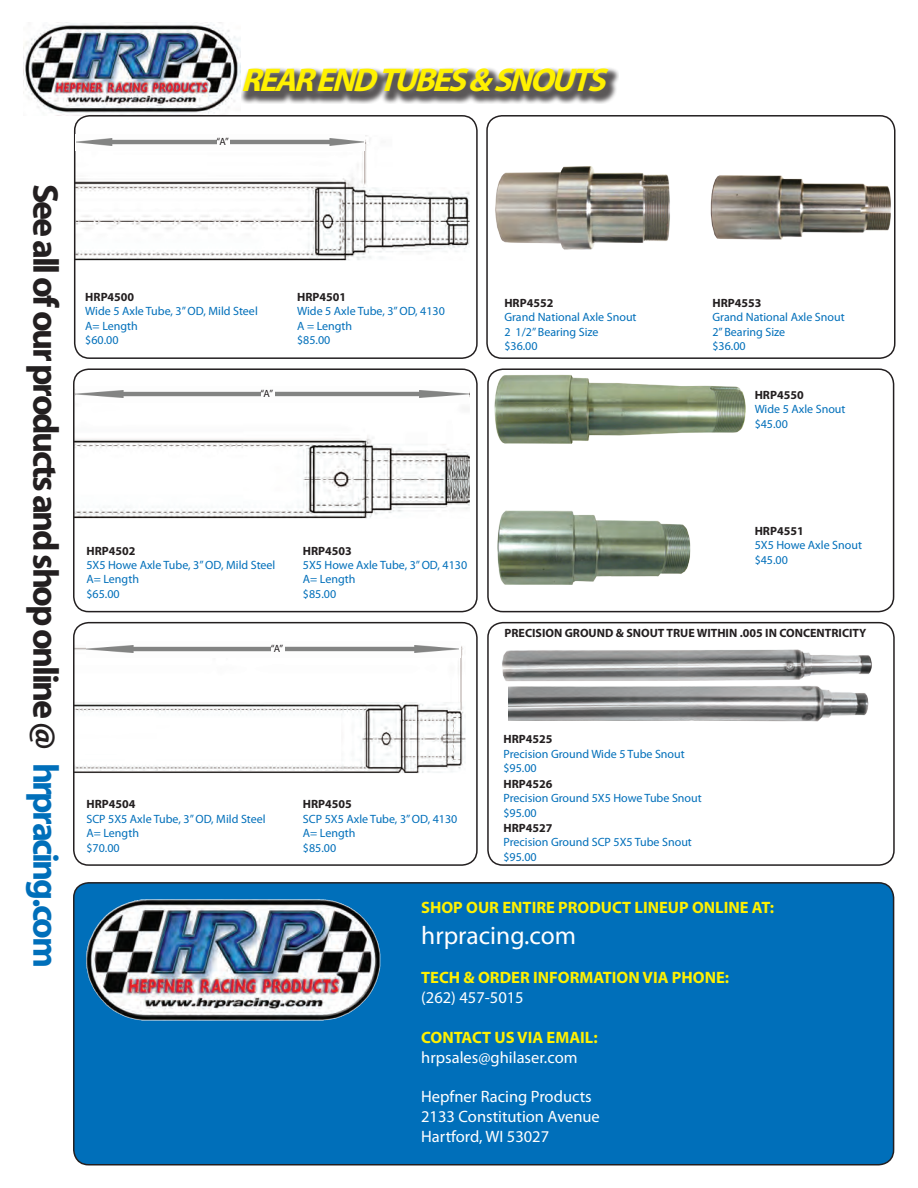
<style>
.page{position:relative;width:918px;height:1188px;background:#fff}
.page>*{position:absolute;margin:0;border:0;box-sizing:border-box;transform-origin:0 0}
.t1{font:700 36px "Myriad Pro";letter-spacing:-.065em;color:#231f20}
.t2{font:italic 700 33px "Myriad Pro";color:#fff101}
.t3{font:25.5px "Myriad Pro";color:#fff}
.t4{font:16.5px/19.8px "Myriad Pro";color:#fff}
.t5{font:700 16.5px "Myriad Pro";color:#fff101}
.t6{font:12px/14.4px "Myriad Pro";color:#006fba}
.t7{font:700 12px "Myriad Pro";color:#231f20}
.t8{font:10.5px "Myriad Pro";color:#231f20}
.s1{color:#006fba}
</style>
<div class="page">
<img style="left:489px;top:510px;width:202px;height:102px">
<div style="left:487px;top:368px;width:407px;height:244px;border:2px solid #231f20;border-radius:15px"></div>
<div style="left:487px;top:622px;width:408px;height:244px;border:2px solid #231f20;border-radius:15px"></div>
<div style="left:74px;top:883px;width:820px;height:282px;background:#006fba;border-radius:15px"></div>
<div style="left:73px;top:882px;width:821px;height:283px;border:2px solid #231f20;border-radius:15px"></div>
<img style="left:492px;top:115px;width:186px;height:135px">
<img style="left:710px;top:120px;width:186px;height:159px">
<img style="left:493px;top:354px;width:254px;height:90px">
<img style="left:508px;top:621px;width:365px;height:101px">
<div style="left:238px;top:65px;width:381px;height:39px;background:#231f20;opacity:.75"></div>
<img style="left:24px;top:23px;width:217px;height:92px">
<img style="left:86px;top:899px;width:295px;height:122px">
<img style="left:75px;top:371px;width:395px;height:241px">
<div style="left:73px;top:368px;width:405px;height:244px;border:2px solid #231f20;border-radius:15px"></div>
<img style="left:74px;top:624px;width:391px;height:240px">
<div style="left:73px;top:622px;width:405px;height:244px;border:2px solid #231f20;border-radius:15px"></div>
<img style="left:75px;top:117px;width:395px;height:241px">
<div style="left:74px;top:115px;width:404px;height:244px;border:2px solid #231f20;border-radius:15px"></div>
<div style="left:76px;top:134px;width:289px;height:17px;background:#fdfdfd"></div>
<div style="left:76px;top:386px;width:393px;height:17px;background:#fdfdfd"></div>
<div style="left:86px;top:641px;width:375px;height:16px;background:#fdfdfd"></div>
<hr style="left:92px;top:628px;width:208px;height:1px;background:#fff">
<img style="left:286px;top:646px;width:173px;height:7px">
<img style="left:276px;top:391px;width:193px;height:7px">
<img style="left:76px;top:391px;width:184px;height:7px">
<img style="left:76px;top:139px;width:140px;height:7px">
<img style="left:230px;top:139px;width:133px;height:7px">
<img style="left:86px;top:646px;width:184px;height:7px">
<h1 class="t1" style="left:69px;top:184px;width:785px;rotate:90deg">See all of our products and shop online @ <span class="s1">hrpracing.com</span></h1>
<h2 class="t2" style="left:241px;top:59px;width:377px">REARENDTUBES&amp;SNOUTS</h2>
<p class="t8" style="left:216px;top:135px;width:14px">“A”</p>
<p class="t7" style="left:85px;top:289px;width:50px">HRP4500</p>
<p class="t6" style="left:85px;top:304px;width:174px">Wide 5 Axle Tube, 3” OD, Mild Steel<br>A= Length<br>$60.00</p>
<p class="t8" style="left:261px;top:387px;width:14px">“A”</p>
<p class="t7" style="left:297px;top:289px;width:50px">HRP4501</p>
<p class="t6" style="left:297px;top:304px;width:149px">Wide 5 Axle Tube, 3” OD, 4130<br>A = Length<br>$85.00</p>
<p class="t7" style="left:504px;top:295px;width:50px">HRP4552</p>
<p class="t6" style="left:504px;top:310px;width:134px">Grand National Axle Snout<br>2 1/2” Bearing Size<br>$36.00</p>
<p class="t7" style="left:86px;top:543px;width:50px">HRP4502</p>
<p class="t6" style="left:86px;top:558px;width:191px">5X5 Howe Axle Tube, 3” OD, Mild Steel<br>A= Length<br>$65.00</p>
<p class="t7" style="left:303px;top:543px;width:50px">HRP4503</p>
<p class="t6" style="left:303px;top:558px;width:166px">5X5 Howe Axle Tube, 3” OD, 4130<br>A= Length<br>$85.00</p>
<p class="t7" style="left:713px;top:295px;width:50px">HRP4553</p>
<p class="t6" style="left:713px;top:310px;width:134px">Grand National Axle Snout<br>2” Bearing Size<br>$36.00</p>
<p class="t7" style="left:755px;top:387px;width:50px">HRP4550</p>
<p class="t6" style="left:755px;top:402px;width:92px">Wide 5 Axle Snout $45.00</p>
<p class="t7" style="left:755px;top:523px;width:50px">HRP4551</p>
<p class="t6" style="left:755px;top:538px;width:109px">5X5 Howe Axle Snout $45.00</p>
<p class="t8" style="left:271px;top:642px;width:14px">“A”</p>
<p class="t7" style="left:505px;top:625px;width:363px">PRECISION GROUND &amp; SNOUT TRUE WITHIN .005 IN CONCENTRICITY</p>
<p class="t7" style="left:86px;top:797px;width:50px">HRP4504</p>
<p class="t6" style="left:86px;top:811px;width:181px">SCP 5X5 Axle Tube, 3” OD, Mild Steel<br>A= Length<br>$70.00</p>
<p class="t7" style="left:303px;top:797px;width:50px">HRP4505</p>
<p class="t6" style="left:303px;top:811px;width:156px">SCP 5X5 Axle Tube, 3” OD, 4130<br>A= Length<br>$85.00</p>
<p class="t7" style="left:504px;top:732px;width:50px">HRP4525</p>
<p class="t6" style="left:504px;top:746px;width:183px">Precision Ground Wide 5 Tube Snout $95.00</p>
<p class="t7" style="left:504px;top:776px;width:50px">HRP4526</p>
<p class="t6" style="left:504px;top:791px;width:200px">Precision Ground 5X5 Howe Tube Snout $95.00</p>
<p class="t7" style="left:504px;top:820px;width:50px">HRP4527</p>
<p class="t6" style="left:504px;top:835px;width:190px">Precision Ground SCP 5X5 Tube Snout $95.00</p>
<h3 class="t5" style="left:421px;top:897px;width:354px">SHOP OUR ENTIRE PRODUCT LINEUP ONLINE AT:</h3>
<h3 class="t3" style="left:421px;top:919px;width:156px">hrpracing.com</h3>
<h3 class="t5" style="left:421px;top:967px;width:309px">TECH &amp; ORDER INFORMATION VIA PHONE:</h3>
<h3 class="t4" style="left:421px;top:987px;width:104px">(262) 457-5015</h3>
<h3 class="t5" style="left:421px;top:1026px;width:178px">CONTACT US VIA EMAIL:</h3>
<h3 class="t4" style="left:421px;top:1047px;width:158px">hrpsales@ghilaser.com</h3>
<h3 class="t4" style="left:421px;top:1086px;width:180px">Hepfner Racing Products<br>2133 Constitution Avenue<br>Hartford, WI 53027</h3>
</div>
